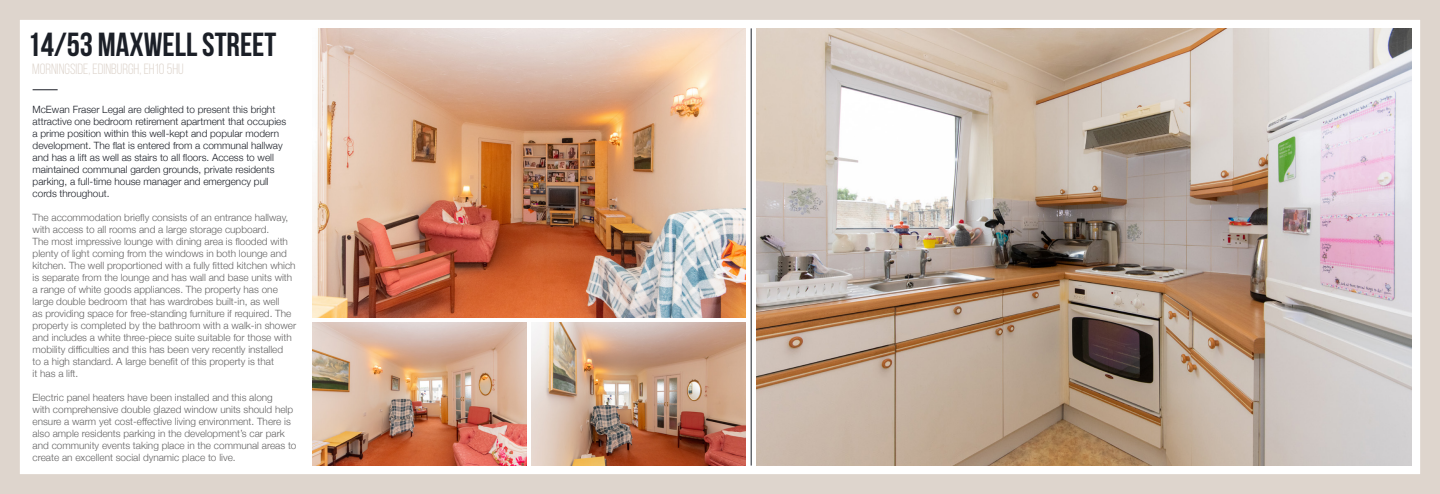
<style>
.page{position:relative;width:1440px;height:494px;background:#fff}
.page>*{position:absolute;margin:0;border:0;box-sizing:border-box;transform-origin:0 0}
.t1{font:700 33.3px "Bebas Neue";color:#1b1f27}
.t2{font:14.8px "Bebas Neue";color:#ded5cd}
.Main_Text{font:300 10px/12px "Helvetica Neue";color:#646363}
.Main_Text-2{font:300 10px/12px "Helvetica Neue";color:#1b1f27}
</style>
<div class="page">
<img style="left:0;top:0;width:1440px;height:493px">
<svg style="left:33px;top:89px;width:25px;height:1px"></svg>
<hr style="left:751px;top:28px;width:1px;height:437px;background:#1b1f27">
<p class="t1" style="left:28px;top:26px;width:250px">14/53 MAXWELL STREET</p>
<p class="t2" style="left:32px;top:61px;width:153px">MORNINGSIDE, EDINBURGH, EH10 5HU</p>
<p class="Main_Text-2" style="left:33px;top:102px;width:255px">McEwan Fraser Legal are delighted to present this bright attractive one bedroom retirement apartment that occupies a prime position within this well-kept and popular modern development. The flat is entered from a communal hallway and has a lift as well as stairs to all floors. Access to well maintained communal garden grounds, private residents parking, a full-time house manager and emergency pull cords throughout.</p>
<p class="Main_Text" style="left:33px;top:210px;width:265px">The accommodation briefly consists of an entrance hallway, with access to all rooms and a large storage cupboard.<br>The most impressive lounge with dining area is flooded with plenty of light coming from the windows in both lounge and kitchen. The well proportioned with a fully fitted kitchen which is separate from the lounge and has wall and base units with a range of white goods appliances. The property has one large double bedroom that has wardrobes built-in, as well<br>as providing space for free-standing furniture if required. The property is completed by the bathroom with a walk-in shower and includes a white three-piece suite suitable for those with mobility difficulties and this has been very recently installed<br>to a high standard. A large benefit of this property is that<br>it has a lift.</p>
<p class="Main_Text" style="left:33px;top:390px;width:265px">Electric panel heaters have been installed and this along<br>with comprehensive double glazed window units should help ensure a warm yet cost-effective living environment. There is also ample residents parking in the development’s car park and community events taking place in the communal areas to create an excellent social dynamic place to live.</p>
</div>
